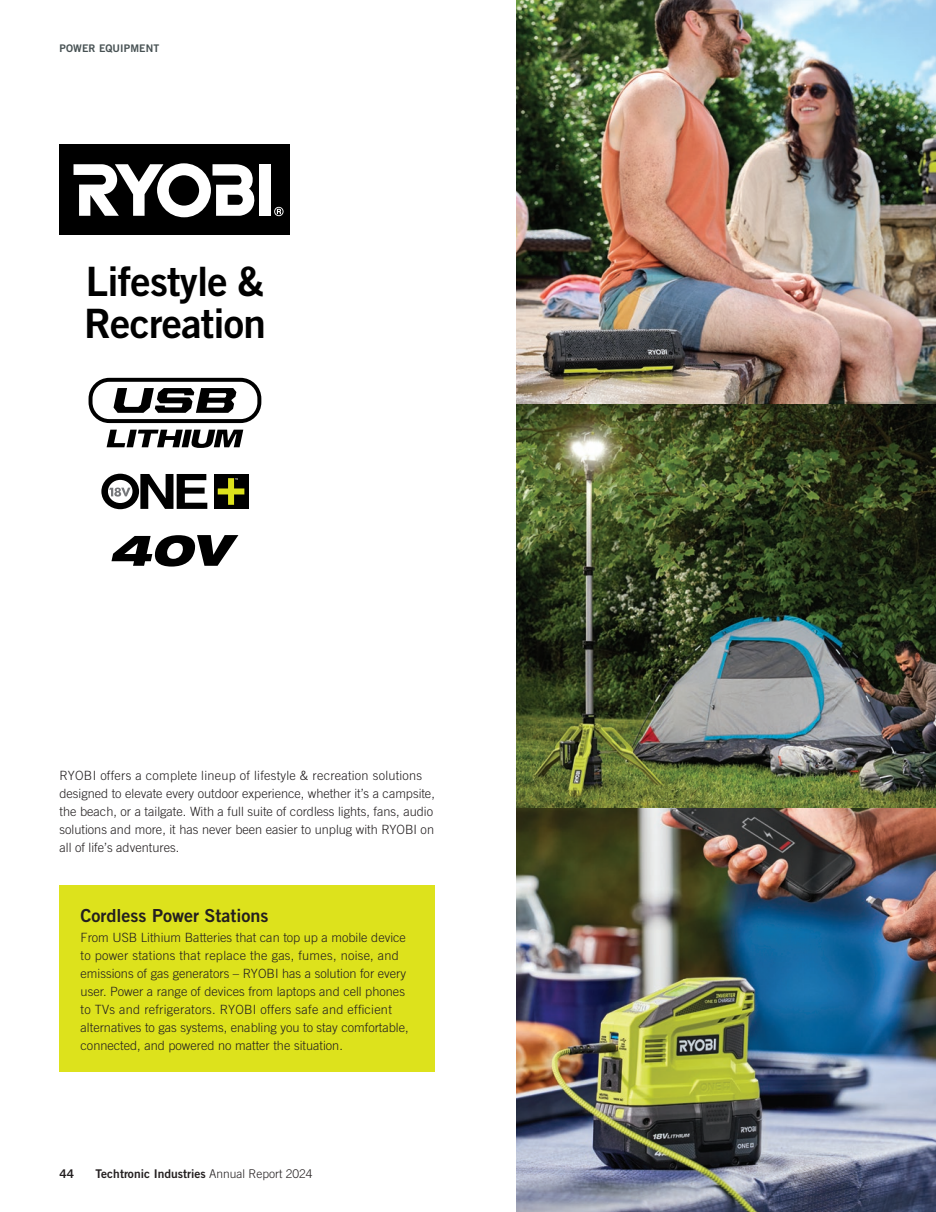
<style>
.page{position:relative;width:936px;height:1212px;background:#fff}
.page>*{position:absolute;margin:0;border:0;box-sizing:border-box;transform-origin:0 0}
.t1{font:40.5px/42px "Trade Gothic LT Pro Bd 2";letter-spacing:-.02em;color:#000}
.t2{font:18px "Trade Gothic LT Pro Bd 2";color:#231f20}
.t3{font:300 12.75px/18px "Trade Gothic LT Pro";color:#231f20}
.t4{font:12px "Trade Gothic LT Pro Bd 2";color:#231f20}
.t5{font:10.5px "Trade Gothic LT Pro Bd 2";letter-spacing:.01em;color:#475153}
.s1{font-family:"Trade Gothic LT Pro";font-weight:300}
</style>
<div class="page">
<img style="left:516px;top:808px;width:419px;height:404px">
<img style="left:516px;top:404px;width:419px;height:404px">
<img style="left:516px;top:0;width:419px;height:404px">
<div style="left:60px;top:145px;width:230px;height:90px;background:#000"></div>
<div style="left:259px;top:164px;width:12px;height:52px;background:#fff"></div>
<svg style="left:73px;top:163px;width:182px;height:54px"></svg>
<svg style="left:274px;top:207px;width:9px;height:9px"></svg>
<svg style="left:111px;top:535px;width:127px;height:31px"></svg>
<svg style="left:101px;top:474px;width:106px;height:35px"></svg>
<div style="left:213px;top:474px;width:35px;height:35px;background:#000"></div>
<svg style="left:218px;top:478px;width:26px;height:27px"></svg>
<svg style="left:107px;top:430px;width:136px;height:18px"></svg>
<svg style="left:88px;top:378px;width:173px;height:45px"></svg>
<div style="left:59px;top:885px;width:376px;height:186px;background:#dde21c"></div>
<p class="t5" style="left:60px;top:42px;width:101px">POWER EQUIPMENT</p>
<h1 class="t1" style="left:84px;top:259px;width:183px">Lifestyle &amp;<br>Recreation</h1>
<p class="t3" style="left:60px;top:766px;width:377px">RYOBI offers a complete lineup of lifestyle &amp; recreation solutions designed to elevate every outdoor experience, whether it’s a campsite, the beach, or a tailgate. With a full suite of cordless lights, fans, audio solutions and more, it has never been easier to unplug with RYOBI on all of life’s adventures.</p>
<h2 class="t2" style="left:81px;top:905px;width:189px">Cordless Power Stations</h2>
<p class="t3" style="left:81px;top:929px;width:329px">From USB Lithium Batteries that can top up a mobile device to power stations that replace the gas, fumes, noise, and emissions of gas generators – RYOBI has a solution for every user. Power a range of devices from laptops and cell phones to TVs and refrigerators. RYOBI offers safe and efficient alternatives to gas systems, enabling you to stay comfortable, connected, and powered no matter the situation.</p>
<p class="t4" style="left:60px;top:1166px;width:16px">44</p>
<p class="t4" style="left:95px;top:1166px;width:218px">Techtronic Industries <span class="s1">Annual Report 2024</span></p>
</div>
